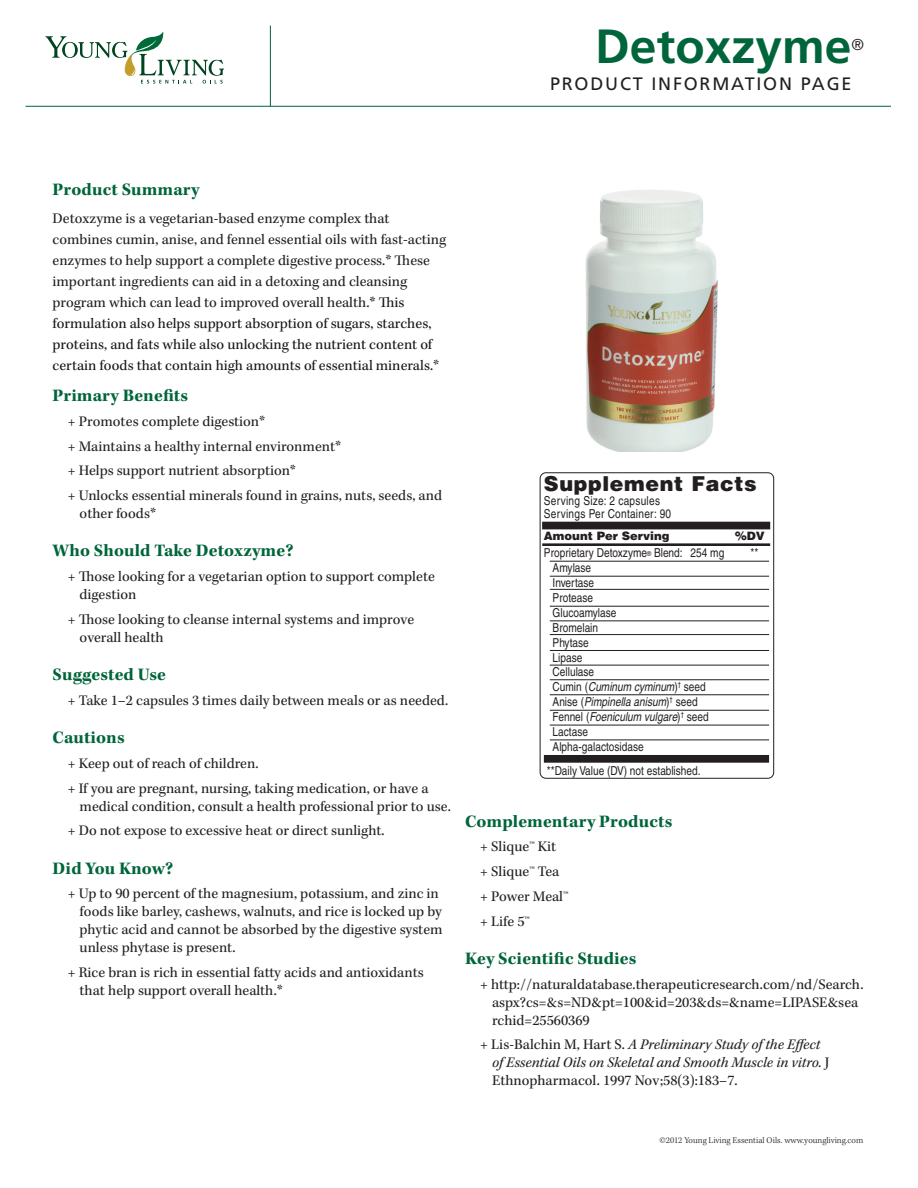
<style>
.page{position:relative;width:918px;height:1188px;background:#fff}
.page>*{position:absolute;margin:0;border:0;box-sizing:border-box;transform-origin:0 0}
.t1{font:700 48px "Frutiger";color:#00653a}
.t2{font:900 20.55px "Helvetica";letter-spacing:.03em;color:#231f20}
.t3{font:700 18px "Kepler Std";letter-spacing:.005em;color:#00653a}
.t4{font:18px "Frutiger";letter-spacing:.1em;color:#231f20}
.t5{font:300 15.75px "Frutiger";color:#231f20}
.t6{font:15px/24.8px "Kepler Std";color:#231f20}
.t7{font:italic 15px/18px "Kepler Std";color:#231f20}
.t8{font:condensed 12.3px/14.9px "Helvetica";color:#231f20}
.t9{font:condensed 12.3px/12.9px "Helvetica";letter-spacing:.02em;color:#231f20}
.t10{font:900 11.55px "Helvetica";color:#231f20}
.t11{font:300 9px "Kepler Std";color:#231f20}
.s1{color:#1b1616}
.s2{font-size:6.75px}
.s3{font-style:italic}
.s4{font-style:normal}
</style>
<div class="page">
<hr style="left:26px;top:106px;width:865px;height:1px;background:#00653a">
<hr style="left:270px;top:26px;width:1px;height:80px;background:#00653a">
<svg style="left:45px;top:32px;width:179px;height:52px"></svg>
<img style="left:585px;top:190px;width:133px;height:262px">
<svg style="left:538px;top:472px;width:237px;height:306px"></svg>
<div style="left:542px;top:522px;width:228px;height:7px;background:#231f20"></div>
<hr style="left:542px;top:543px;width:228px;height:3px;background:#231f20">
<hr style="left:550px;top:576px;width:219px;height:1px;background:#231f20">
<hr style="left:550px;top:589px;width:219px;height:1px;background:#231f20">
<hr style="left:550px;top:606px;width:219px;height:1px;background:#231f20">
<hr style="left:550px;top:621px;width:219px;height:1px;background:#231f20">
<hr style="left:550px;top:634px;width:219px;height:1px;background:#231f20">
<hr style="left:550px;top:650px;width:219px;height:1px;background:#231f20">
<hr style="left:550px;top:665px;width:219px;height:1px;background:#231f20">
<hr style="left:550px;top:679px;width:219px;height:1px;background:#231f20">
<hr style="left:550px;top:694px;width:219px;height:1px;background:#231f20">
<hr style="left:550px;top:710px;width:219px;height:1px;background:#231f20">
<div style="left:544px;top:755px;width:225px;height:8px;background:#231f20"></div>
<hr style="left:550px;top:725px;width:219px;height:1px;background:#231f20">
<hr style="left:550px;top:740px;width:219px;height:1px;background:#231f20">
<hr style="left:550px;top:561px;width:219px;height:1px;background:#231f20">
<div style="left:540px;top:472px;width:234px;height:307px;border:1px solid #231f20;border-radius:6px"></div>
<h1 class="t1" style="left:595px;top:18px;width:258px">Detoxzyme</h1>
<p class="t5" style="left:851px;top:35px;width:14px">®</p>
<p class="t4" style="left:550px;top:73px;width:303px">PRODUCT INFORMATION PAGE</p>
<p class="t3" style="left:53px;top:179px;width:148px">Product Summary</p>
<p class="t6" style="left:53px;top:208px;width:395px;line-height:21px">Detoxzyme is a vegetarian-based enzyme complex that combines cumin, anise, and fennel essential oils with fast-acting enzymes to help support a complete digestive process.* These important ingredients can aid in a detoxing and cleansing program which can lead to improved overall health.<span class="s1">* This formulation also helps support absorption of sugars, starches, proteins, and fats while also unlocking the nutrient content of certain foods that contain high amounts of essential minerals.</span>*</p>
<p class="t3" style="left:53px;top:385px;width:137px">Primary Benefits</p>
<p class="t6" style="left:68px;top:410px;width:376px">+ Promotes complete digestion*<br>+ Maintains a healthy internal environment*<br>+ Helps support nutrient absorption*<br>+ Unlocks essential minerals found in grains, nuts, seeds, and</p>
<p class="t6" style="left:80px;top:502px;width:78px">other foods*</p>
<p class="t3" style="left:53px;top:541px;width:242px">Who Should Take Detoxzyme?</p>
<p class="t6" style="left:80px;top:568px;width:357px;line-height:18px;text-indent:-12px">+ Those looking for a vegetarian option to support complete digestion</p>
<p class="t6" style="left:80px;top:611px;width:336px;line-height:18px;text-indent:-12px">+ Those looking to cleanse internal systems and improve overall health</p>
<p class="t3" style="left:53px;top:664px;width:115px">Suggested Use</p>
<p class="t6" style="left:68px;top:689px;width:382px">+ Take 1–2 capsules 3 times daily between meals or as needed.</p>
<p class="t3" style="left:53px;top:727px;width:74px">Cautions</p>
<p class="t6" style="left:68px;top:752px;width:362px">+ Keep out of reach of children.<br>+ If you are pregnant, nursing, taking medication, or have a</p>
<p class="t6" style="left:68px;top:794px;width:385px;text-indent:12px">medical condition, consult a health professional prior to use. + Do not expose to excessive heat or direct sunlight.</p>
<p class="t3" style="left:53px;top:858px;width:122px">Did You Know?</p>
<p class="t6" style="left:80px;top:885px;width:364px;line-height:18px;text-indent:-12px">+ Up to 90 percent of the magnesium, potassium, and zinc in foods like barley, cashews, walnuts, and rice is locked up by phytic acid and cannot be absorbed by the digestive system unless phytase is present.</p>
<p class="t6" style="left:80px;top:964px;width:346px;line-height:18px;text-indent:-12px">+ Rice bran is rich in essential fatty acids and antioxidants that help support overall health.*</p>
<h2 class="t2" style="left:544px;top:470px;width:214px">Supplement Facts</h2>
<p class="t9" style="left:544px;top:494px;width:129px">Serving Size: 2 capsules<br>Servings Per Container: 90</p>
<p class="t10" style="left:544px;top:528px;width:127px">Amount Per Serving</p>
<p class="t10" style="left:735px;top:528px;width:31px">%DV</p>
<p class="t8" style="left:544px;top:545px;width:182px">Proprietary Detoxzyme<span class="s2">®</span> Blend: 254 mg</p>
<p class="t8" style="left:751px;top:545px;width:9px">**</p>
<p class="t8" style="left:553px;top:560px;width:158px">Amylase<br>Invertase<br>Protease<br>Glucoamylase<br>Bromelain<br>Phytase<br>Lipase<br>Cellulase<br>Cumin (<span class="s3">Cuminum cyminum</span>)<sup>†</sup> seed<br>Anise (<span class="s3">Pimpinella anisum</span>)<sup>†</sup> seed<br>Fennel (<span class="s3">Foeniculum vulgare</span>)<sup>†</sup> seed<br>Lactase<br>Alpha-galactosidase</p>
<p class="t8" style="left:547px;top:763px;width:155px">**Daily Value (DV) not established.</p>
<p class="t3" style="left:465px;top:811px;width:209px">Complementary Products</p>
<p class="t6" style="left:480px;top:835px;width:90px">+ Slique™ Kit<br>+ Slique™ Tea + Power Meal™ + Life 5™</p>
<p class="t3" style="left:465px;top:948px;width:173px">Key Scientific Studies</p>
<p class="t6" style="left:492px;top:976px;width:373px;line-height:18px;text-indent:-12px">+ http://naturaldatabase.therapeuticresearch.com/nd/Search. aspx?cs=&amp;s=ND&amp;pt=100&amp;id=203&amp;ds=&amp;name=LIPASE&amp;sea rchid=25560369</p>
<p class="t7" style="left:492px;top:1036px;width:339px;text-indent:-12px"><span class="s4">+ Lis-Balchin M, Hart S.</span> A Preliminary Study of the Effect of Essential Oils on Skeletal and Smooth Muscle in vitro. <span class="s4">J<br>Ethnopharmacol. 1997 Nov;58(3):183–7.</span></p>
<p class="t11" style="left:660px;top:1135px;width:205px">©2012 Young Living Essential Oils. www.youngliving.com</p>
</div>
